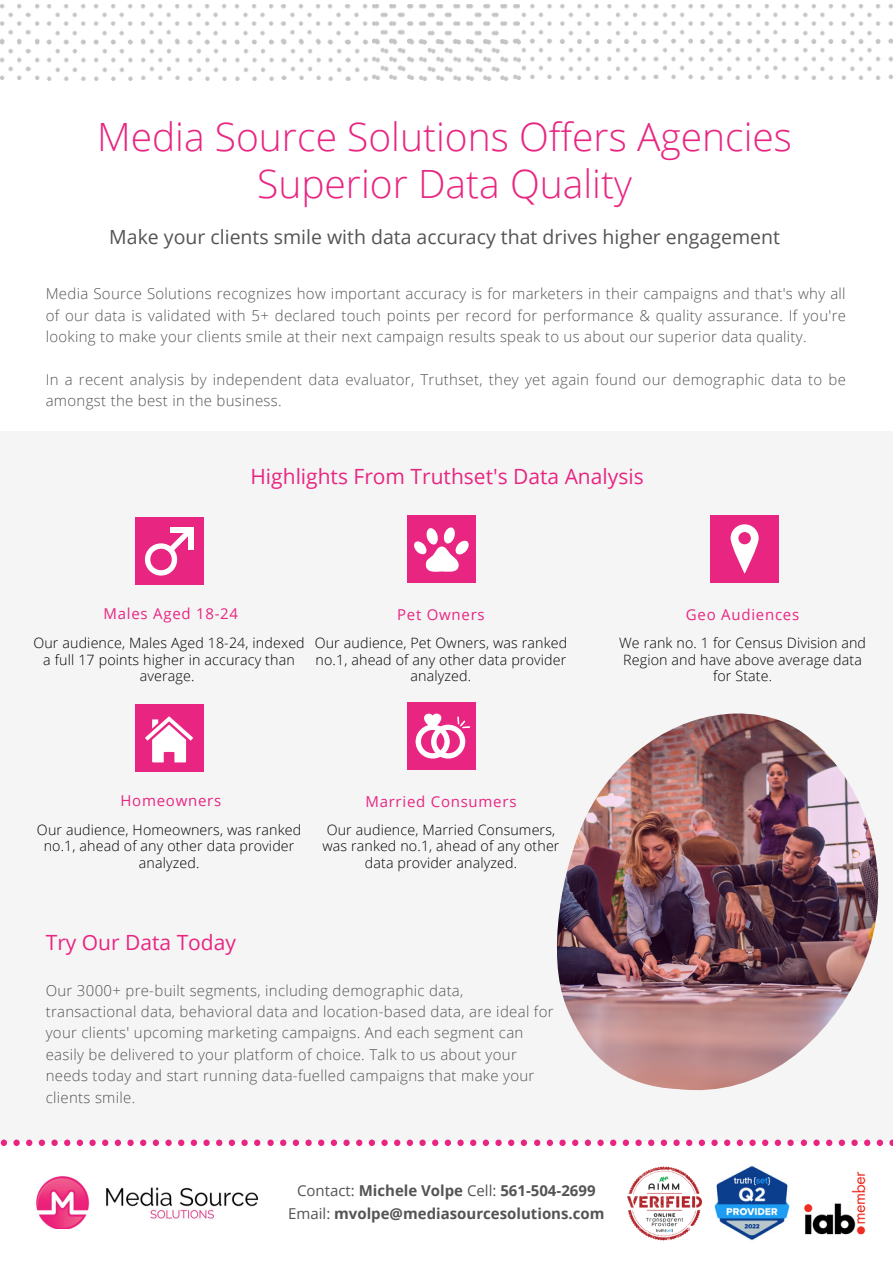
<style>
.page{position:relative;width:893px;height:1264px;background:#fff}
.page>*{position:absolute;margin:0;border:0;box-sizing:border-box;transform-origin:0 0}
.t1{font:300 39px/47.2px "Open Sans";color:#e82682;text-align:center}
.t2{font:21px "Open Sans";color:#e82682}
.t3{font:19.5px "Open Sans";color:#545454}
.t4{font:300 15px/21.3px "Open Sans";letter-spacing:.02em;color:#545454}
.t5{font:700 15px/22.5px "Open Sans";color:#545454;text-align:center}
.t6{font:15px "Open Sans";letter-spacing:.05em;color:#e82682}
.t7{font:300 14.25px/16.8px "Open Sans";letter-spacing:.01em;color:#000;text-align:center}
.s1{font-weight:400}
</style>
<div class="page">
<img style="left:0;top:4px;width:373px;height:37px">
<img style="left:373px;top:4px;width:519px;height:36px">
<img style="left:0;top:41px;width:520px;height:39px">
<img style="left:372px;top:40px;width:520px;height:39px">
<div style="left:0;top:431px;width:892px;height:710px;background:#f5f5f5"></div>
<img style="left:36px;top:1176px;width:223px;height:52px">
<svg style="left:1px;top:1139px;width:259px;height:6px"></svg>
<svg style="left:267px;top:1139px;width:260px;height:6px"></svg>
<svg style="left:534px;top:1139px;width:259px;height:6px"></svg>
<svg style="left:800px;top:1139px;width:92px;height:6px"></svg>
<img style="left:627px;top:1166px;width:76px;height:75px">
<img style="left:804px;top:1171px;width:62px;height:63px">
<div style="left:135px;top:517px;width:69px;height:68px;background:#e82682"></div>
<div style="left:407px;top:515px;width:68px;height:67px;background:#e82682"></div>
<div style="left:710px;top:515px;width:69px;height:67px;background:#e82682"></div>
<div style="left:135px;top:704px;width:69px;height:67px;background:#e82682"></div>
<div style="left:407px;top:702px;width:68px;height:67px;background:#e82682"></div>
<img style="left:556px;top:713px;width:323px;height:377px">
<svg style="left:145px;top:532px;width:43px;height:43px"></svg>
<div style="left:170px;top:527px;width:23px;height:5px;background:#fff"></div>
<div style="left:188px;top:527px;width:5px;height:23px;background:#fff"></div>
<svg style="left:414px;top:527px;width:55px;height:45px"></svg>
<svg style="left:730px;top:524px;width:28px;height:49px"></svg>
<svg style="left:145px;top:716px;width:48px;height:46px"></svg>
<svg style="left:415px;top:713px;width:55px;height:45px"></svg>
<img style="left:714px;top:1165px;width:76px;height:76px">
<h1 class="t1" style="left:97px;top:112px;width:696px">Media Source Solutions Offers Agencies<br>Superior Data Quality</h1>
<h3 class="t3" style="left:109px;top:223px;width:672px">Make your clients smile with data accuracy that drives higher engagement</h3>
<p class="t4" style="left:46px;top:283px;width:801px;text-align:justify">Media Source Solutions recognizes how important accuracy is for marketers in their campaigns and that's why all of our data is validated with 5+ declared touch points per record for performance &amp; quality assurance. If you're looking to make your clients smile at their next campaign results speak to us about our superior data quality.</p>
<p class="t4" style="left:46px;top:368px;width:801px">In a recent analysis by independent data evaluator, Truthset, they yet again found our demographic data to be amongst the best in the business.</p>
<h2 class="t2" style="left:250px;top:461px;width:394px">Highlights From Truthset's Data Analysis</h2>
<p class="t6" style="left:103px;top:603px;width:136px">Males Aged 18-24</p>
<p class="t7" style="left:33px;top:633px;width:273px">Our audience, Males Aged 18-24, indexed a full 17 points higher in accuracy than average.</p>
<p class="t6" style="left:397px;top:603px;width:89px">Pet Owners</p>
<p class="t6" style="left:686px;top:603px;width:115px">Geo Audiences</p>
<p class="t7" style="left:619px;top:633px;width:248px">We rank no. 1 for Census Division and<br>Region and have above average data for State.</p>
<p class="t7" style="left:315px;top:633px;width:254px">Our audience, Pet Owners, was ranked no.1, ahead of any other data provider analyzed.</p>
<p class="t6" style="left:120px;top:790px;width:102px">Homeowners</p>
<p class="t7" style="left:37px;top:820px;width:266px">Our audience, Homeowners, was ranked no.1, ahead of any other data provider analyzed.</p>
<p class="t6" style="left:365px;top:790px;width:152px">Married Consumers</p>
<p class="t7" style="left:322px;top:820px;width:239px">Our audience, Married Consumers, was ranked no.1, ahead of any other data provider analyzed.</p>
<h2 class="t2" style="left:46px;top:928px;width:192px">Try Our Data Today</h2>
<p class="t4" style="left:46px;top:979px;width:509px">Our 3000+ pre-built segments, including demographic data, transactional data, behavioral data and location-based data, are ideal for your clients' upcoming marketing campaigns. And each segment can easily be delivered to your platform of choice. Talk to us about your needs today and start running data-fuelled campaigns that make your clients smile.</p>
<p class="t5" style="left:288px;top:1179px;width:318px"><span class="s1">Contact:</span> Michele Volpe <span class="s1">Cell:</span> 561-504-2699<br><span class="s1">Email:</span> mvolpe@mediasourcesolutions.com</p>
</div>
